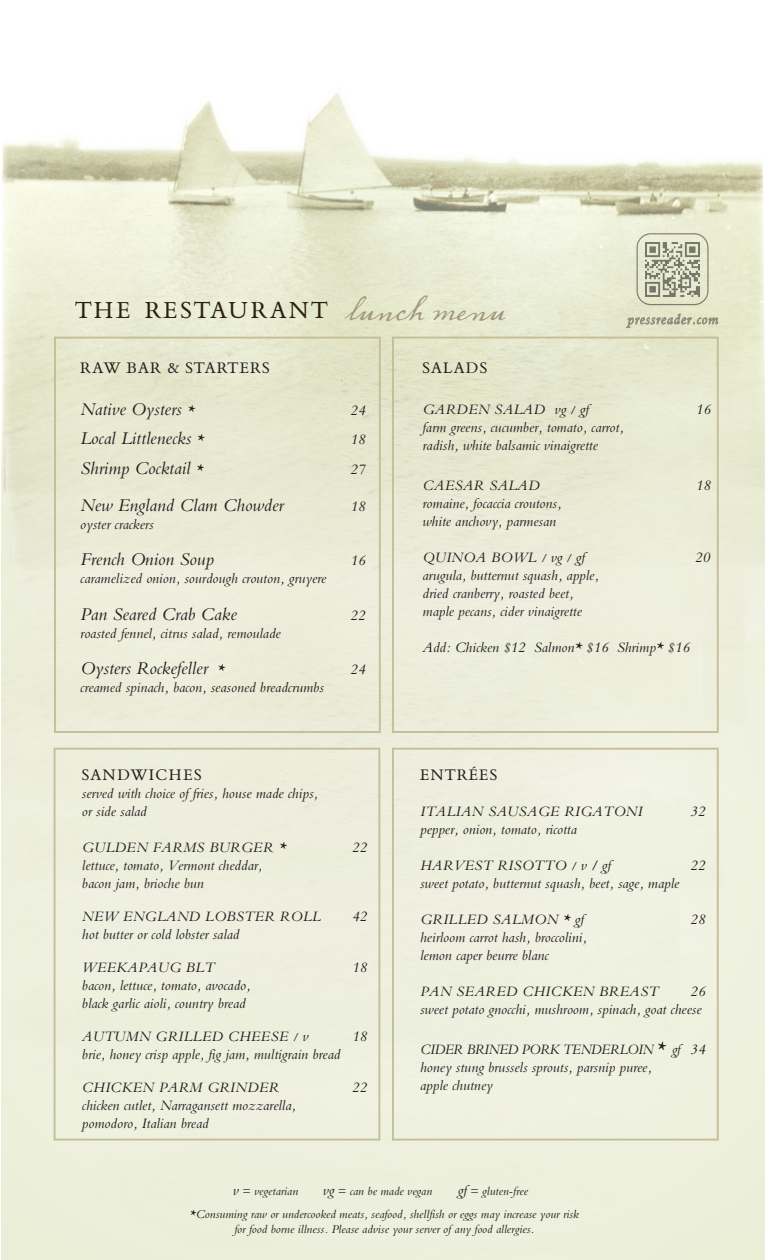
<style>
.page{position:relative;width:765px;height:1260px;background:#fff}
.page>*{position:absolute;margin:0;border:0;box-sizing:border-box;transform-origin:0 0}
.t1{font:22.75px "Bembo BQ";letter-spacing:.1em;color:#2b210e}
.t2{font:italic 18.75px "M Bembo";color:#231f20}
.t3{font:italic 15px/18px "M Bembo";color:#231f20}
.t4{font:italic 15px "M Bembo";letter-spacing:.025em;color:#231f20}
.t5{font:italic 15px/18px "M Bembo";color:#231f20;scale:.94 1}
.t6{font:15px "Bembo BQ";letter-spacing:.075em;color:#231f20}
.t7{font:15px "Bembo BQ";letter-spacing:.095em;color:#231f20}
.t8{font:italic 12.5px/15px "M Bembo";color:#231f20;text-align:center}
.s1{font-family:"Dear Sarah";font-size:28.75px;color:#9f967b}
.s2{font-size:15px}
.s3{font-size:12.5px}
.s4{font-size:18.75px}
</style>
<div class="page">
<img style="left:1px;top:91px;width:764px;height:1169px">
<svg style="left:54px;top:337px;width:327px;height:396px;background:#e8e9d3"></svg>
<svg style="left:392px;top:337px;width:327px;height:396px;background:#e8ead4"></svg>
<div style="left:54px;top:748px;width:326px;height:393px;background:#eeefde"></div>
<div style="left:392px;top:748px;width:327px;height:393px;background:#eff1e0"></div>
<svg style="left:626px;top:314px;width:92px;height:14px"></svg>
<img style="left:636px;top:233px;width:73px;height:72px">
<h1 class="t1" style="left:75px;top:297px;width:432px">THE RESTAURANT <span class="s1">lunch menu</span></h1>
<p class="t6" style="left:80px;top:360px;width:191px">RAW BAR &amp; STARTERS</p>
<p class="t2" style="left:80px;top:399px;width:116px">Native Oysters <span class="s2">*</span></p>
<p class="t3" style="left:350px;top:401px;width:17px">24</p>
<p class="t2" style="left:80px;top:428px;width:125px">Local Littlenecks <span class="s2">*</span></p>
<p class="t3" style="left:350px;top:430px;width:17px">18</p>
<p class="t2" style="left:80px;top:458px;width:124px">Shrimp Cocktail <span class="s2">*</span></p>
<p class="t3" style="left:350px;top:460px;width:17px">27</p>
<p class="t2" style="left:80px;top:495px;width:205px">New England Clam Chowder</p>
<p class="t3" style="left:350px;top:498px;width:17px">18</p>
<p class="t3" style="left:80px;top:516px;width:75px">oyster crackers</p>
<p class="t2" style="left:80px;top:550px;width:135px">French Onion Soup</p>
<p class="t3" style="left:350px;top:552px;width:17px">16</p>
<p class="t3" style="left:80px;top:570px;width:248px">caramelized onion, sourdough crouton, gruyere</p>
<p class="t2" style="left:80px;top:604px;width:158px">Pan Seared Crab Cake</p>
<p class="t3" style="left:350px;top:606px;width:17px">22</p>
<p class="t3" style="left:80px;top:624px;width:202px">roasted fennel, citrus salad, remoulade</p>
<p class="t2" style="left:80px;top:658px;width:146px">Oysters Rockefeller <span class="s2">*</span></p>
<p class="t3" style="left:350px;top:660px;width:17px">24</p>
<p class="t3" style="left:80px;top:678px;width:245px">creamed spinach, bacon, seasoned breadcrumbs</p>
<p class="t7" style="left:82px;top:767px;width:121px">SANDWICHES</p>
<p class="t3" style="left:82px;top:785px;width:237px">served with choice of fries, house made chips, or side salad</p>
<p class="t4" style="left:82px;top:840px;width:206px">GULDEN FARMS BURGER *</p>
<p class="t3" style="left:352px;top:839px;width:17px">22</p>
<p class="t3" style="left:82px;top:857px;width:182px">lettuce, tomato, Vermont cheddar, bacon jam, brioche bun</p>
<p class="t4" style="left:82px;top:909px;width:240px">NEW ENGLAND LOBSTER ROLL</p>
<p class="t3" style="left:352px;top:908px;width:17px">42</p>
<p class="t3" style="left:82px;top:918px;width:159px;line-height:33px">hot butter or cold lobster salad<br>WEEKAPAUG BLT</p>
<p class="t3" style="left:352px;top:959px;width:17px">18</p>
<p class="t3" style="left:82px;top:977px;width:170px">bacon, lettuce, tomato, avocado, black garlic aioli, country bread</p>
<p class="t4" style="left:82px;top:1029px;width:228px">AUTUMN GRILLED CHEESE <span class="s3">/</span> v</p>
<p class="t3" style="left:352px;top:1028px;width:17px">18</p>
<p class="t3" style="left:82px;top:1046px;width:260px">brie, honey crisp apple, fig jam, multigrain bread</p>
<p class="t4" style="left:82px;top:1080px;width:199px">CHICKEN PARM GRINDER</p>
<p class="t3" style="left:352px;top:1079px;width:17px">22</p>
<p class="t3" style="left:82px;top:1097px;width:215px">chicken cutlet, Narragansett mozzarella, pomodoro, Italian bread</p>
<p class="t6" style="left:423px;top:360px;width:66px">SALADS</p>
<p class="t4" style="left:423px;top:401px;width:168px">GARDEN SALAD vg <span class="s3">/</span> gf</p>
<p class="t3" style="left:695px;top:400px;width:17px">16</p>
<p class="t3" style="left:423px;top:418px;width:203px">farm greens, cucumber, tomato, carrot, radish, white balsamic vinaigrette</p>
<p class="t4" style="left:423px;top:478px;width:119px">CAESAR SALAD</p>
<p class="t3" style="left:695px;top:477px;width:17px">18</p>
<p class="t3" style="left:423px;top:495px;width:141px">romaine, focaccia croutons, white anchovy, parmesan</p>
<p class="t4" style="left:423px;top:550px;width:164px">QUINOA BOWL <span class="s3">/</span> vg <span class="s3">/</span> gf</p>
<p class="t3" style="left:695px;top:549px;width:17px">20</p>
<p class="t3" style="left:423px;top:567px;width:178px">arugula, butternut squash, apple, dried cranberry, roasted beet, maple pecans, cider vinaigrette</p>
<p class="t3" style="left:423px;top:639px;width:269px">Add: Chicken $12 Salmon* $16 Shrimp* $16</p>
<p class="t6" style="left:420px;top:766px;width:79px">ENTRÉES</p>
<p class="t4" style="left:420px;top:803px;width:224px">ITALIAN SAUSAGE RIGATONI</p>
<p class="t3" style="left:690px;top:802px;width:17px">32</p>
<p class="t3" style="left:420px;top:820px;width:158px">pepper, onion, tomato, ricotta</p>
<p class="t4" style="left:420px;top:857px;width:192px">HARVEST RISOTTO <span class="s3">/</span> v / gf</p>
<p class="t3" style="left:690px;top:856px;width:17px">22</p>
<p class="t3" style="left:420px;top:874px;width:261px">sweet potato, butternut squash, beet, sage, maple</p>
<p class="t4" style="left:420px;top:911px;width:165px">GRILLED SALMON * gf</p>
<p class="t3" style="left:690px;top:910px;width:17px">28</p>
<p class="t3" style="left:420px;top:928px;width:168px">heirloom carrot hash, broccolini, lemon caper beurre blanc</p>
<p class="t4" style="left:420px;top:983px;width:240px">PAN SEARED CHICKEN BREAST</p>
<p class="t3" style="left:420px;top:982px;width:287px;text-align:right">26<br>sweet potato gnocchi, mushroom, spinach, goat cheese</p>
<p class="t5" style="left:420px;top:1041px;width:305px">CIDER BRINED PORK TENDERLOIN <span class="s4">*</span> gf 34 honey stung brussels sprouts, parsnip puree,<br>apple chutney</p>
<p class="t8" style="left:233px;top:1184px;width:67px"><span class="s2">v</span> = vegetarian</p>
<p class="t8" style="left:323px;top:1184px;width:111px"><span class="s2">vg</span> = can be made vegan</p>
<p class="t8" style="left:458px;top:1184px;width:72px"><span class="s2">gf</span> = gluten-free</p>
<p class="t8" style="left:190px;top:1207px;width:391px">*Consuming raw or undercooked meats, seafood, shellfish or eggs may increase your risk for food borne illness. Please advise your server of any food allergies.</p>
</div>
